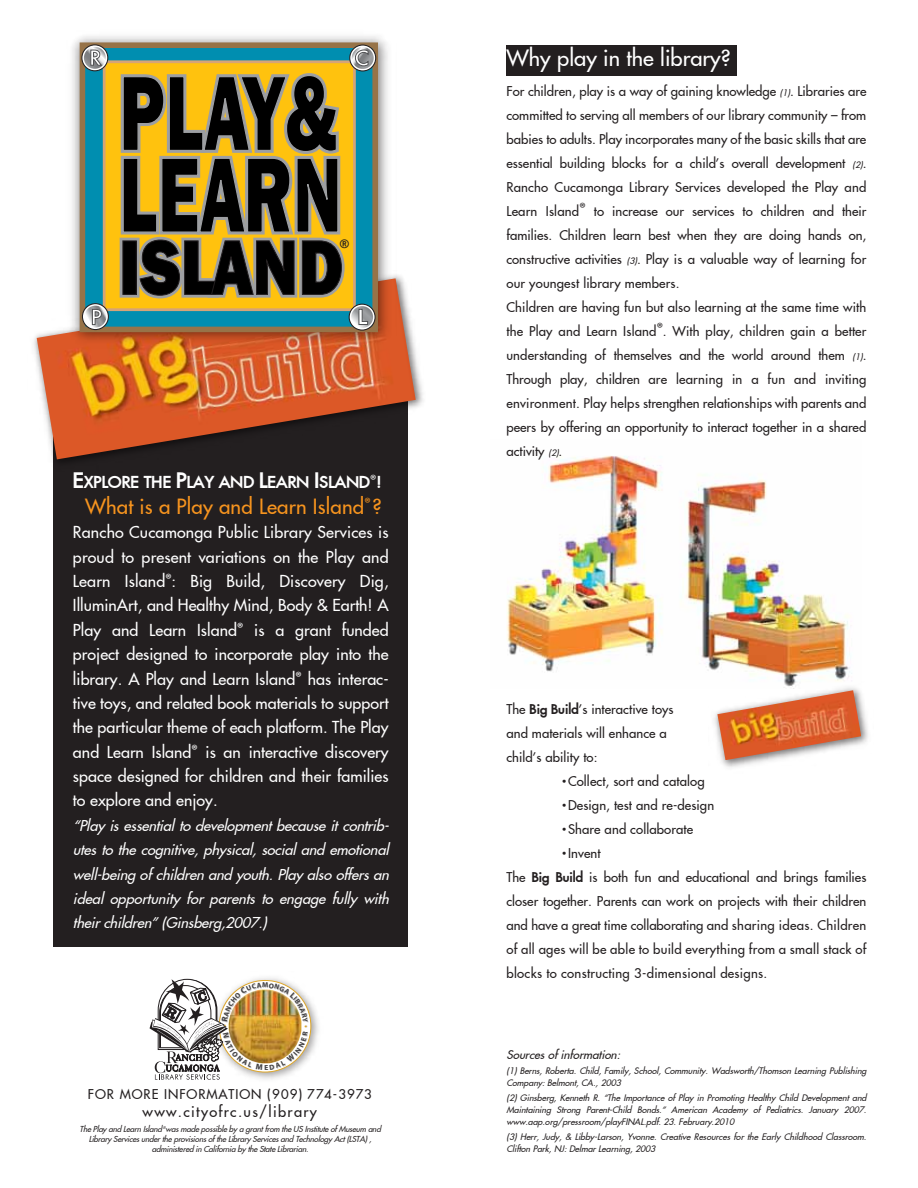
<style>
.page{position:relative;width:918px;height:1188px;background:#fff}
.page>*{position:absolute;margin:0;border:0;box-sizing:border-box;transform-origin:0 0}
.t1{font:800 110.7px/81.6px "Franklin Gothic";color:#000;scale:.65 1}
.t2{font:800 80.25px "Franklin Gothic";color:#000;scale:.82 1}
.t3{font:22.5px "Fusi Normal";color:#fff}
.t4{font:21px "Fusi Normal";letter-spacing:.01em;color:#f7941e}
.t5{font:16.5px/24.3px "Fusi Normal";color:#fff;text-align:justify}
.t6{font:700 16.5px "Fusi";letter-spacing:.015em;color:#fff}
.t7{font:italic 15px/24.3px "Fusi";letter-spacing:-.01em;color:#fff;text-align:justify}
.t8{font:15px "Fusi Normal";letter-spacing:.09em;color:#231f20}
.t9{font:13.5px/24px "Fusi Normal";color:#231f20}
.t10{font:13.5px "Fusi Normal";letter-spacing:.07em;color:#231f20}
.t11{font:500 condensed 12.9px "Franklin Gothic";color:#231f20}
.t12{font:italic 12px "Fusi";color:#231f20}
.t13{font:italic 9px/12px "Fusi";color:#231f20}
.t14{font:italic 8.25px/9.9px "Fusi";letter-spacing:-.02em;color:#231f20;text-align:center}
.s1{font-size:21.3px}
.s2{font-family:"Fusi";font-style:italic;font-size:9px}
.s3{font-family:"Fusi";font-weight:700}
.s4{font-size:27px}
</style>
<div class="page">
<img style="left:507px;top:455px;width:345px;height:227px">
<div style="left:53px;top:361px;width:355px;height:586px;background:#231f20"></div>
<img style="left:33px;top:275px;width:390px;height:186px">
<img style="left:37px;top:278px;width:379px;height:181px">
<div style="left:506px;top:45px;width:231px;height:30px;background:#231f20"></div>
<img style="left:714px;top:682px;width:154px;height:86px">
<img style="left:717px;top:690px;width:144px;height:70px">
<img style="left:257px;top:978px;width:62px;height:81px">
<img style="left:63px;top:36px;width:333px;height:315px">
<div style="left:80px;top:42px;width:298px;height:290px;background:#008eb0;border:6px solid #977348"></div>
<div style="left:103px;top:60px;width:253px;height:251px;background:#ffc20e;border:3px solid #d6a477"></div>
<svg style="left:82px;top:45px;width:26px;height:26px"></svg>
<div style="left:81px;top:44px;width:27px;height:27px;border:1px solid #231f20;border-radius:50%"></div>
<svg style="left:84px;top:47px;width:22px;height:22px"></svg>
<svg style="left:90px;top:49px;width:12px;height:17px"></svg>
<svg style="left:350px;top:45px;width:26px;height:26px"></svg>
<div style="left:349px;top:45px;width:27px;height:26px;border:1px solid #231f20;border-radius:50%"></div>
<svg style="left:352px;top:47px;width:22px;height:22px"></svg>
<svg style="left:355px;top:49px;width:14px;height:17px"></svg>
<svg style="left:82px;top:304px;width:26px;height:26px"></svg>
<div style="left:82px;top:303px;width:27px;height:27px;border:1px solid #231f20;border-radius:50%"></div>
<svg style="left:84px;top:306px;width:22px;height:22px"></svg>
<svg style="left:92px;top:309px;width:10px;height:16px"></svg>
<svg style="left:349px;top:304px;width:26px;height:26px"></svg>
<div style="left:349px;top:304px;width:27px;height:27px;border:1px solid #231f20;border-radius:50%"></div>
<svg style="left:351px;top:306px;width:22px;height:22px"></svg>
<svg style="left:358px;top:309px;width:10px;height:16px"></svg>
<svg style="left:118px;top:73px;width:230px;height:263px"></svg>
<img style="left:150px;top:979px;width:158px;height:101px">
<h1 class="t1" style="left:119px;top:72px;width:345px">PLAY&amp;<br>LEARN</h1>
<h2 class="t2" style="left:119px;top:216px;width:275px">ISLAND</h2>
<p class="t11" style="left:340px;top:235px;width:12px">®</p>
<p class="t6" style="left:73px;top:471px;width:310px"><span class="s1">E</span>XPLORE THE <span class="s1">P</span>LAY AND <span class="s1">L</span>EARN <span class="s1">I</span>SLAND<sup>®</sup>!</p>
<h3 class="t4" style="left:85px;top:493px;width:298px">What is a Play and Learn Island<sup>®</sup>?</h3>
<p class="t5" style="left:73px;top:520px;width:317px">Rancho Cucamonga Public Library Services is proud to present variations on the Play and Learn Island<sup>®</sup>: Big Build, Discovery Dig, IlluminArt, and Healthy Mind, Body &amp; Earth! A Play and Learn Island<sup>®</sup> is a grant funded project designed to incorporate play into the library. A Play and Learn Island<sup>®</sup> has interac&shy;tive toys, and related book materials to support the particular theme of each platform. The Play and Learn Island<sup>®</sup> is an interactive discovery space designed for children and their families to explore and enjoy.</p>
<p class="t7" style="left:73px;top:813px;width:317px">“Play is essential to development because it contrib&shy;utes to the cognitive, physical, social and emotional well-being of children and youth. Play also offers an ideal opportunity for parents to engage fully with their children” (Ginsberg,2007.)</p>
<p class="t10" style="left:88px;top:1085px;width:285px">FOR MORE INFORMATION (909) 774-3973</p>
<p class="t8" style="left:143px;top:1102px;width:176px">www.cityofrc.us/library</p>
<p class="t14" style="left:80px;top:1124px;width:303px">The Play and Learn Island <sup>®</sup>was made possible by a grant from the US Institute of Museum and<br>Library Services under the provisions of the Library Services and Technology Act (LSTA) , administered in California by the State Librarian.</p>
<h3 class="t3" style="left:506px;top:44px;width:226px">Why play in the library?</h3>
<p class="t9" style="left:506px;top:79px;width:361px">For children, play is a way of gaining knowledge <span class="s2">(1)</span>. Libraries are committed to serving all members of our library community – from babies to adults. Play incorporates many of the basic skills that are essential building blocks for a child’s overall development <span class="s2">(2)</span>.<br>Rancho Cucamonga Library Services developed the Play and Learn Island<sup>®</sup> to increase our services to children and their families. Children learn best when they are doing hands on, constructive activities <span class="s2">(3)</span>. Play is a valuable way of learning for our youngest library members.<br>Children are having fun but also learning at the same time with the Play and Learn Island<sup>®</sup>. With play, children gain a better understanding of themselves and the world around them <span class="s2">(1)</span>.<br>Through play, children are learning in a fun and inviting environment. Play helps strengthen relationships with parents and peers by offering an opportunity to interact together in a shared activity <span class="s2">(2)</span>.</p>
<p class="t9" style="left:506px;top:697px;width:169px">The <span class="s3">Big Build</span>’s interactive toys and materials will enhance a child’s ability to:</p>
<p class="t9" style="left:560px;top:769px;width:146px"><span class="s4">•</span>Collect, sort and catalog</p>
<p class="t9" style="left:560px;top:793px;width:155px"><span class="s4">•</span>Design, test and re-design</p>
<p class="t9" style="left:560px;top:817px;width:134px"><span class="s4">•</span>Share and collaborate</p>
<p class="t9" style="left:506px;top:841px;width:361px;text-indent:54px"><span class="s4">•</span>Invent<br>The <span class="s3">Big Build</span> is both fun and educational and brings families closer together. Parents can work on projects with their children and have a great time collaborating and sharing ideas. Children of all ages will be able to build everything from a small stack of blocks to constructing 3-dimensional designs.</p>
<p class="t12" style="left:506px;top:1047px;width:115px">Sources of information:</p>
<p class="t13" style="left:506px;top:1065px;width:361px">(1) Berns, Roberta. Child, Family, School, Community. Wadsworth/Thomson Learning Publishing<br>Company: Belmont, CA., 2003</p>
<p class="t13" style="left:506px;top:1092px;width:361px;text-align:justify">(2) Ginsberg, Kenneth R. “The Importance of Play in Promoting Healthy Child Development and Maintaining Strong Parent-Child Bonds.” American Academy of Pediatrics. January 2007. www.aap.org/pressroom/playFINAL.pdf. 23. February.2010</p>
<p class="t13" style="left:506px;top:1131px;width:361px">(3) Herr, Judy, &amp; Libby-Larson, Yvonne. Creative Resources for the Early Childhood Classroom.<br>Clifton Park, NJ: Delmar Learning, 2003</p>
</div>
